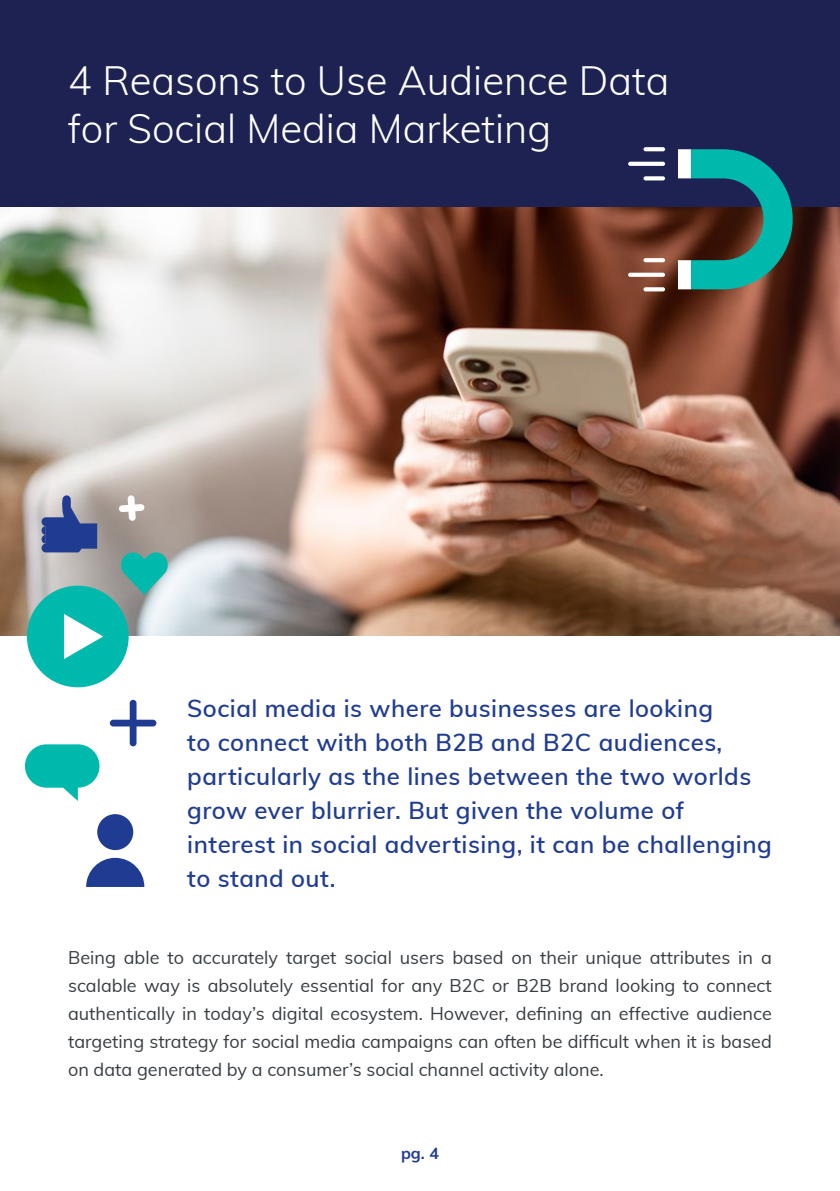
<style>
.page{position:relative;width:840px;height:1191px;background:#fff}
.page>*{position:absolute;margin:0;border:0;box-sizing:border-box;transform-origin:0 0}
.t1{font:300 40px/48px "Muli";color:#fff}
.t2{font:600 24px/34px "Muli";letter-spacing:.02em;color:#1f3c92}
.t3{font:18px/28px "Muli";color:#373d42;text-align:justify}
.t4{font:700 16px "Muli";color:#1f3c92}
</style>
<div class="page">
<div style="left:0;top:0;width:839px;height:208px;background:#1d2252"></div>
<img style="left:0;top:208px;width:839px;height:427px">
<svg style="left:643px;top:287px;width:21px;height:4px"></svg>
<svg style="left:643px;top:258px;width:21px;height:4px"></svg>
<svg style="left:627px;top:273px;width:37px;height:4px"></svg>
<svg style="left:643px;top:176px;width:21px;height:4px"></svg>
<svg style="left:643px;top:147px;width:21px;height:4px"></svg>
<svg style="left:627px;top:162px;width:37px;height:4px"></svg>
<div style="left:677px;top:260px;width:13px;height:29px;background:#fff"></div>
<div style="left:677px;top:149px;width:13px;height:29px;background:#fff"></div>
<svg style="left:690px;top:149px;width:102px;height:140px"></svg>
<svg style="left:42px;top:495px;width:55px;height:57px;background:#5e6ea0"></svg>
<div style="left:27px;top:585px;width:102px;height:102px;background:#00b9ad;border-radius:50%"></div>
<svg style="left:64px;top:614px;width:39px;height:45px"></svg>
<svg style="left:120px;top:551px;width:49px;height:44px;background:#47b4ad"></svg>
<svg style="left:25px;top:744px;width:74px;height:57px"></svg>
<div style="left:97px;top:814px;width:36px;height:36px;background:#1f3c92;border-radius:50%"></div>
<svg style="left:86px;top:858px;width:58px;height:29px"></svg>
<div style="left:130px;top:700px;width:6px;height:46px;background:#1f3c92;border-radius:3px"></div>
<div style="left:110px;top:719px;width:46px;height:7px;background:#1f3c92;border-radius:3px"></div>
<svg style="left:119px;top:495px;width:25px;height:26px"></svg>
<h1 class="t1" style="left:68px;top:55px;width:602px">4 Reasons to Use Audience Data for Social Media Marketing</h1>
<p class="t2" style="left:187px;top:690px;width:585px">Social media is where businesses are looking<br>to connect with both B2B and B2C audiences, particularly as the lines between the two worlds grow ever blurrier. But given the volume of interest in social advertising, it can be challenging to stand out.</p>
<p class="t3" style="left:68px;top:942px;width:704px">Being able to accurately target social users based on their unique attributes in a scalable way is absolutely essential for any B2C or B2B brand looking to connect authentically in today’s digital ecosystem. However, defining an effective audience targeting strategy for social media campaigns can often be difficult when it is based on data generated by a consumer’s social channel activity alone.</p>
<p class="t4" style="left:401px;top:1141px;width:39px">pg. 4</p>
</div>
